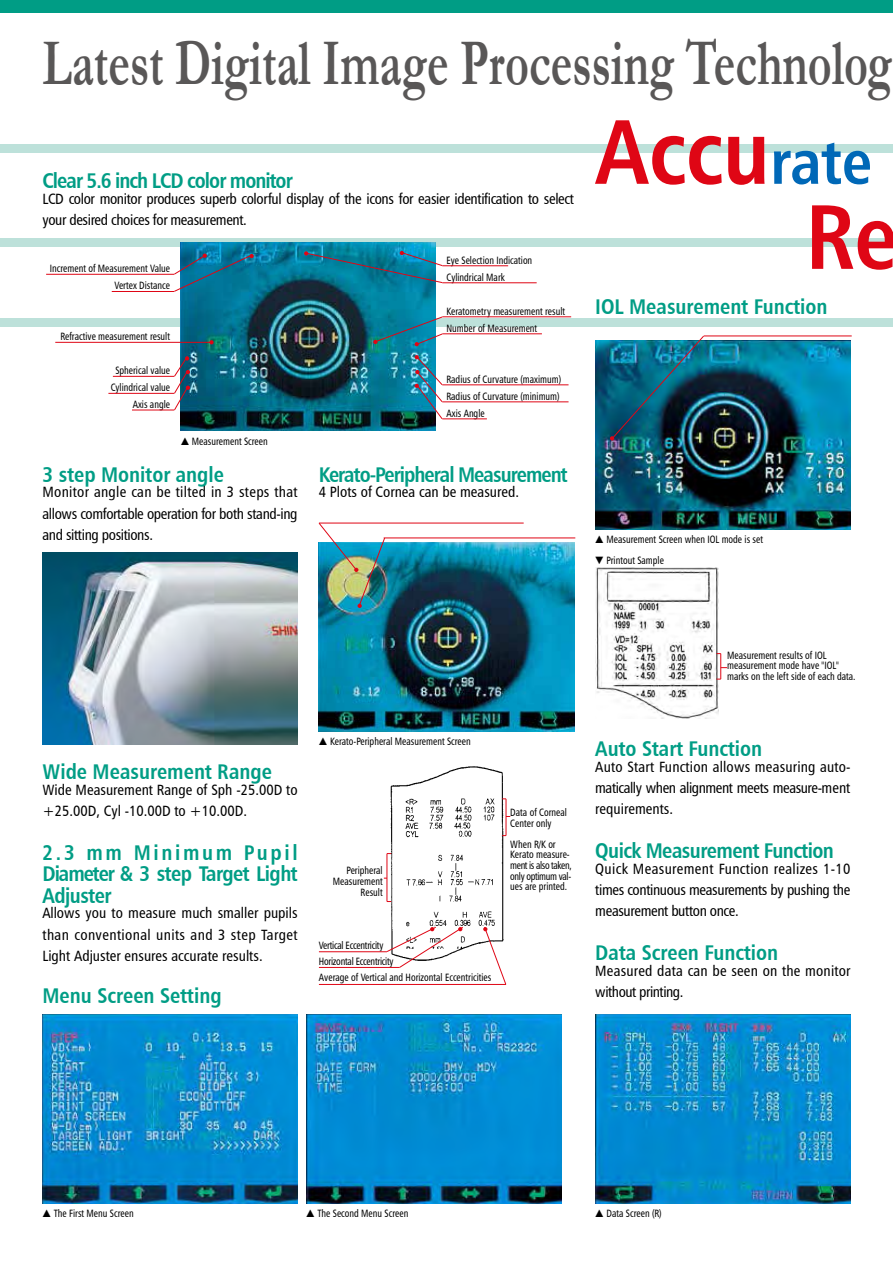
<style>
.page{position:relative;width:893px;height:1263px;background:#fff}
.page>*{position:absolute;margin:0;border:0;box-sizing:border-box;transform-origin:0 0}
.t1{font:91.5px/85.1px "Humanist 777 BT Bold Condensed B";color:#df0615;text-align:right}
.t2{font:700 65.85px "Garamond";color:#595757;scale:.7 1}
.t3{font:21.3px/21.3px "Humanist 777 BT Bold Condensed B";color:#009d85;text-align:justify}
.t4{font:21.3px "Humanist 777 BT Bold Condensed B";letter-spacing:-.045em;color:#009d85}
.t5{font:21.3px "Humanist 777 BT Bold Condensed B";letter-spacing:-.025em;color:#009d85}
.t6{font:14.85px/21.3px "Humanist 777 BT Roman Condensed B";letter-spacing:-.025em;color:#000;text-align:justify}
.t7{font:14.85px/21.3px "Humanist 777 BT Roman Condensed B";color:#000}
.t8{font:14.85px/21.3px "Humanist 777 BT Roman Condensed B";letter-spacing:.01em;color:#000}
.t9{font:10.65px/10.6px "Humanist 777 BT Roman Condensed B";color:#000;scale:.9 1}
.t10{font:10.65px/15.9px "Humanist 777 BT Roman Condensed B";letter-spacing:-.025em;color:#000;scale:.9 1}
.s1{font-size:63px;color:#0068b7}
</style>
<div class="page">
<div style="left:0;top:145px;width:893px;height:8px;background:#bde1da"></div>
<div style="left:0;top:238px;width:893px;height:9px;background:#bde1da"></div>
<div style="left:0;top:319px;width:893px;height:8px;background:#bde1da"></div>
<div style="left:0;top:0;width:893px;height:13px;background:#009d85"></div>
<img style="left:43px;top:553px;width:255px;height:191px">
<img style="left:319px;top:542px;width:256px;height:189px">
<img style="left:181px;top:242px;width:255px;height:189px">
<hr style="left:46px;top:274px;width:128px;height:1px;background:#df0615">
<hr style="left:112px;top:291px;width:62px;height:1px;background:#df0615">
<hr style="left:55px;top:342px;width:157px;height:1px;background:#df0615">
<hr style="left:113px;top:376px;width:61px;height:1px;background:#df0615">
<hr style="left:108px;top:393px;width:66px;height:1px;background:#df0615">
<hr style="left:132px;top:410px;width:42px;height:1px;background:#df0615">
<svg style="left:174px;top:254px;width:80px;height:38px;background:#1e7a9c"></svg>
<svg style="left:209px;top:340px;width:5px;height:4px"></svg>
<svg style="left:174px;top:356px;width:16px;height:54px"></svg>
<hr style="left:442px;top:265px;width:66px;height:1px;background:#df0615">
<hr style="left:442px;top:283px;width:95px;height:1px;background:#df0615">
<hr style="left:442px;top:317px;width:129px;height:1px;background:#df0615">
<hr style="left:442px;top:334px;width:100px;height:1px;background:#df0615">
<hr style="left:442px;top:385px;width:126px;height:1px;background:#df0615">
<hr style="left:442px;top:402px;width:126px;height:1px;background:#df0615">
<hr style="left:442px;top:419px;width:45px;height:1px;background:#df0615">
<svg style="left:304px;top:251px;width:139px;height:32px;background:#18809c"></svg>
<svg style="left:373px;top:316px;width:70px;height:30px;background:#2488a1"></svg>
<svg style="left:415px;top:355px;width:28px;height:64px"></svg>
<img style="left:43px;top:1015px;width:255px;height:188px">
<img style="left:306px;top:1015px;width:255px;height:188px">
<img style="left:595px;top:341px;width:255px;height:188px">
<img style="left:595px;top:568px;width:123px;height:150px">
<hr style="left:319px;top:523px;width:205px;height:1px;background:#df0615">
<hr style="left:384px;top:538px;width:191px;height:1px;background:#df0615">
<img style="left:318px;top:523px;width:67px;height:85px">
<img style="left:390px;top:766px;width:113px;height:183px">
<hr style="left:387px;top:853px;width:1px;height:48px;background:#df0615">
<hr style="left:506px;top:799px;width:1px;height:37px;background:#df0615">
<hr style="left:319px;top:984px;width:187px;height:1px;background:#df0615">
<hr style="left:319px;top:951px;width:68px;height:1px;background:#df0615">
<hr style="left:319px;top:967px;width:81px;height:1px;background:#df0615">
<svg style="left:386px;top:927px;width:77px;height:41px"></svg>
<svg style="left:483px;top:926px;width:23px;height:58px"></svg>
<svg style="left:716px;top:653px;width:11px;height:27px"></svg>
<hr style="left:704px;top:336px;width:148px;height:1px;background:#df0615">
<img style="left:610px;top:335px;width:94px;height:105px">
<img style="left:595px;top:1015px;width:255px;height:188px">
<h2 class="t2" style="left:43px;top:24px;width:1215px">Latest Digital Image Processing Technolog</h2>
<h1 class="t1" style="left:595px;top:107px;width:305px">Accu<span class="s1">rate<br></span>Re</h1>
<h3 class="t4" style="left:43px;top:167px;width:252px">Clear 5.6 inch LCD color monitor</h3>
<h3 class="t6" style="left:43px;top:188px;width:533px">LCD color monitor produces superb colorful display of the icons for easier identification to select your desired choices for measurement.</h3>
<p class="t9" style="left:50px;top:260px;width:135px;line-height:17px;text-align:right">Increment of Measurement Value<br>Vertex Distance</p>
<p class="t9" style="left:446px;top:251px;width:97px;line-height:17px">Eye Selection Indication<br>Cylindrical Mark</p>
<p class="t9" style="left:446px;top:302px;width:133px;line-height:17px">Keratometry measurement result<br>Number of Measurement</p>
<h3 class="t3" style="left:595px;top:295px;width:234px">IOL Measurement Function</h3>
<p class="t9" style="left:60px;top:331px;width:123px">Refractive measurement result</p>
<p class="t9" style="left:111px;top:362px;width:67px;line-height:17px;text-align:right">Spherical value<br>Cylindrical value<br>Axis angle</p>
<p class="t9" style="left:446px;top:370px;width:129px;line-height:17px">Radius of Curvature (maximum)<br>Radius of Curvature (minimum)<br>Axis Angle</p>
<p class="t9" style="left:181px;top:436px;width:98px">▲ Measurement Screen</p>
<h3 class="t3" style="left:43px;top:463px;width:183px">3 step Monitor angle</h3>
<h3 class="t6" style="left:43px;top:481px;width:257px">Monitor angle can be tilted in 3 steps that allows comfortable operation for both stand-ing and sitting positions.</h3>
<h3 class="t4" style="left:319px;top:461px;width:250px">Kerato-Peripheral Measurement</h3>
<h3 class="t7" style="left:319px;top:481px;width:202px">4 Plots of Cornea can be measured.</h3>
<p class="t9" style="left:595px;top:534px;width:188px">▲ Measurement Screen when IOL mode is set</p>
<p class="t9" style="left:595px;top:555px;width:78px">▼ Printout Sample</p>
<h3 class="t3" style="left:43px;top:761px;width:231px">Wide Measurement Range</h3>
<h3 class="t7" style="left:43px;top:779px;width:257px">Wide Measurement Range of Sph -25.00D to +25.00D, Cyl -10.00D to +10.00D.</h3>
<h3 class="t3" style="left:43px;top:841px;width:257px">2.3 mm Minimum Pupil Diameter &amp; 3 step Target Light Adjuster</h3>
<h3 class="t6" style="left:43px;top:902px;width:257px">Allows you to measure much smaller pupils than conventional units and 3 step Target Light Adjuster ensures accurate results.</h3>
<h3 class="t3" style="left:43px;top:984px;width:181px">Menu Screen Setting</h3>
<p class="t9" style="left:319px;top:735px;width:170px">▲ Kerato-Peripheral Measurement Screen</p>
<p class="t9" style="left:333px;top:865px;width:57px;text-align:right">Peripheral<br>Measurement<br>Result</p>
<p class="t10" style="left:319px;top:937px;width:193px">Vertical Eccentricity<br>Horizontal Eccentricity<br>Average of Vertical and Horizontal Eccentricities</p>
<p class="t9" style="left:510px;top:807px;width:64px">Data of Corneal<br>Center only</p>
<p class="t9" style="left:510px;top:838px;width:70px">When R/K or<br>Kerato measure&shy;ment is also taken, only optimum val&shy;ues are printed.</p>
<p class="t9" style="left:727px;top:649px;width:144px">Measurement results of IOL measurement mode have "IOL" marks on the left side of each data.</p>
<h3 class="t3" style="left:595px;top:737px;width:168px">Auto Start Function</h3>
<h3 class="t6" style="left:595px;top:755px;width:257px">Auto Start Function allows measuring auto&shy;matically when alignment meets measure-ment requirements.</h3>
<h3 class="t5" style="left:595px;top:837px;width:240px">Quick Measurement Function</h3>
<h3 class="t6" style="left:595px;top:858px;width:257px">Quick Measurement Function realizes 1-10 times continuous measurements by pushing the measurement button once.</h3>
<h3 class="t3" style="left:595px;top:941px;width:184px">Data Screen Function</h3>
<h3 class="t8" style="left:595px;top:960px;width:257px">Measured data can be seen on the monitor without printing.</h3>
<p class="t9" style="left:43px;top:1208px;width:103px">▲ The First Menu Screen</p>
<p class="t9" style="left:306px;top:1208px;width:115px">▲ The Second Menu Screen</p>
<p class="t9" style="left:595px;top:1208px;width:75px">▲ Data Screen (R)</p>
</div>
